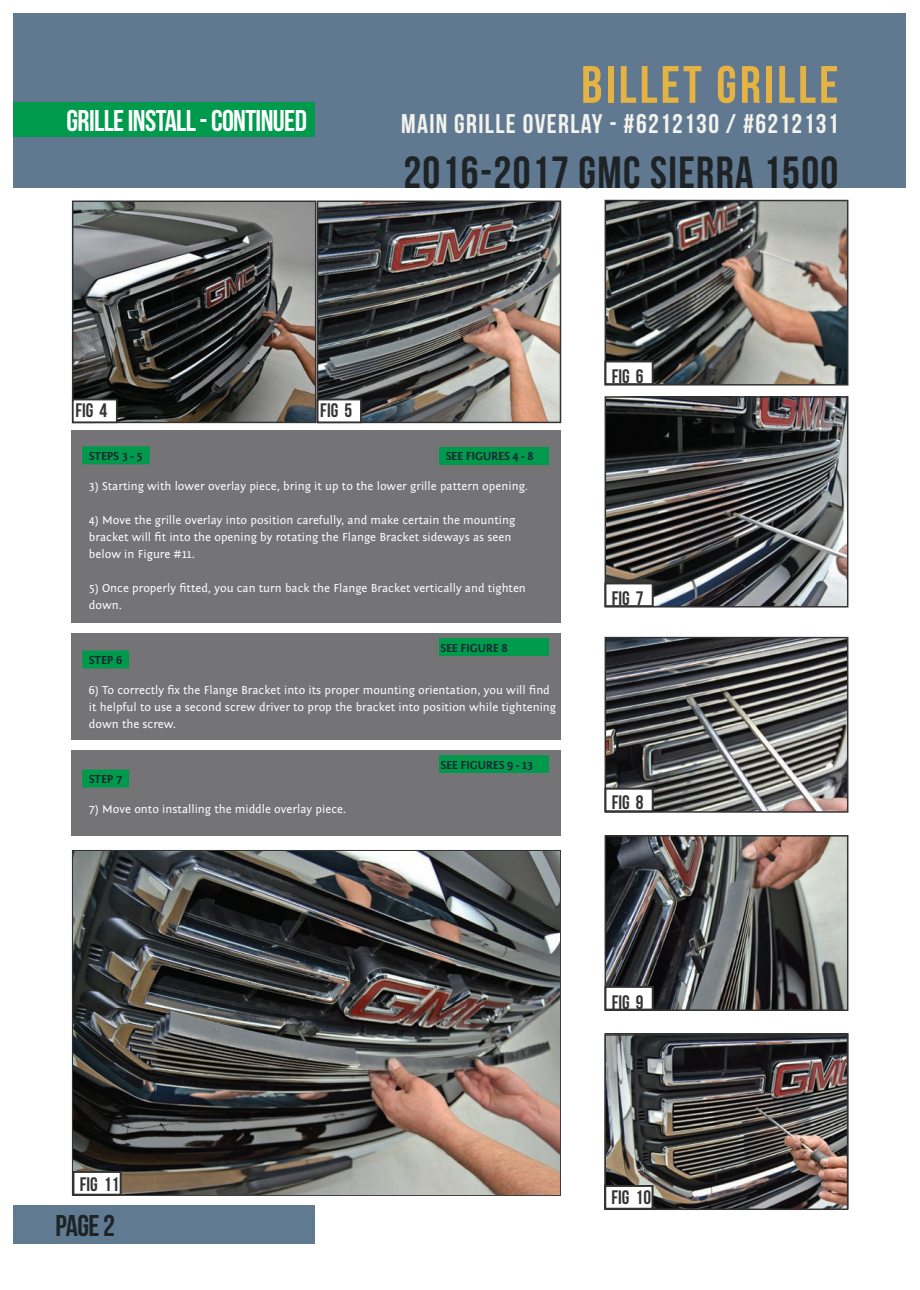
<style>
.page{position:relative;width:920px;height:1290px;background:#fff}
.page>*{position:absolute;margin:0;border:0;box-sizing:border-box;transform-origin:0 0}
.t1{font:52.5px "Bebas Neue";letter-spacing:.06em;color:#e5b244}
.t2{font:45px "Bebas Neue";letter-spacing:.03em;color:#1e2326}
.t3{font:30px "Bebas Neue";letter-spacing:-.02em;color:#fff}
.t4{font:30px "Bebas Neue";color:#1e2326}
.t5{font:27px "Bebas Neue";letter-spacing:.05em;color:#f3f3ed}
.t6{font:19.5px "Bebas Neue";color:#323332}
.t7{font:12px/17px "Fontin Sans";color:#fff}
.t8{font:700 12px "Fontin Sans";letter-spacing:-.02em;color:#182631}
</style>
<div class="page">
<div style="left:14px;top:1205px;width:301px;height:39px;background:#607a91"></div>
<img style="left:75px;top:201px;width:242px;height:221px">
<div style="left:72px;top:201px;width:244px;height:222px;border:2px solid #323332"></div>
<div style="left:73px;top:400px;width:44px;height:22px;background:#fff"></div>
<div style="left:72px;top:399px;width:46px;height:24px;border:2px solid #323332"></div>
<img style="left:320px;top:204px;width:238px;height:216px">
<div style="left:317px;top:201px;width:244px;height:222px;border:2px solid #323332"></div>
<div style="left:318px;top:400px;width:43px;height:22px;background:#fff"></div>
<div style="left:317px;top:399px;width:45px;height:24px;border:2px solid #323332"></div>
<img style="left:608px;top:203px;width:237px;height:180px">
<div style="left:605px;top:200px;width:243px;height:186px;border:2px solid #323332"></div>
<div style="left:605px;top:361px;width:48px;height:24px;background:#fff"></div>
<div style="left:605px;top:361px;width:48px;height:24px;border:2px solid #323332"></div>
<img style="left:608px;top:399px;width:237px;height:205px">
<div style="left:605px;top:396px;width:243px;height:211px;border:2px solid #323332"></div>
<div style="left:605px;top:583px;width:48px;height:24px;background:#fff"></div>
<div style="left:605px;top:582px;width:48px;height:25px;border:2px solid #323332"></div>
<img style="left:608px;top:640px;width:237px;height:170px">
<div style="left:605px;top:637px;width:243px;height:176px;border:2px solid #323332"></div>
<div style="left:605px;top:788px;width:48px;height:24px;background:#fff"></div>
<div style="left:605px;top:788px;width:48px;height:24px;border:2px solid #323332"></div>
<img style="left:608px;top:838px;width:237px;height:170px">
<div style="left:605px;top:835px;width:243px;height:176px;border:2px solid #323332"></div>
<div style="left:605px;top:986px;width:48px;height:24px;background:#fff"></div>
<div style="left:605px;top:986px;width:48px;height:24px;border:2px solid #323332"></div>
<img style="left:607px;top:1037px;width:238px;height:170px">
<div style="left:604px;top:1034px;width:244px;height:176px;border:2px solid #323332"></div>
<div style="left:605px;top:1185px;width:48px;height:24px;background:#fff"></div>
<div style="left:604px;top:1185px;width:49px;height:24px;border:2px solid #323332"></div>
<img style="left:73px;top:851px;width:486px;height:344px">
<div style="left:73px;top:1171px;width:48px;height:24px;background:#fff"></div>
<div style="left:73px;top:1171px;width:49px;height:24px;border:2px solid #323332"></div>
<div style="left:72px;top:430px;width:489px;height:192px;background:#747375"></div>
<div style="left:72px;top:633px;width:489px;height:106px;background:#747375"></div>
<div style="left:72px;top:750px;width:489px;height:85px;background:#747375"></div>
<div style="left:82px;top:446px;width:68px;height:18px;background:#009a4d"></div>
<div style="left:82px;top:650px;width:47px;height:18px;background:#009a4d"></div>
<div style="left:82px;top:769px;width:47px;height:18px;background:#009a4d"></div>
<div style="left:439px;top:447px;width:109px;height:18px;background:#009a4d"></div>
<div style="left:439px;top:638px;width:109px;height:18px;background:#009a4d"></div>
<div style="left:439px;top:755px;width:109px;height:18px;background:#009a4d"></div>
<div style="left:14px;top:14px;width:892px;height:174px;background:#607991"></div>
<div style="left:14px;top:103px;width:301px;height:34px;background:#009a4d"></div>
<h3 class="t3" style="left:67px;top:104px;width:242px">GRILLE INSTALL - CONTINUED</h3>
<h1 class="t1" style="left:581px;top:56px;width:259px">BILLET GRILLE</h1>
<h3 class="t5" style="left:401px;top:108px;width:439px">MAIN GRILLE OVERLAY - #6212130 / #6212131</h3>
<h2 class="t2" style="left:403px;top:148px;width:437px">2016-2017 GMC SIERRA 1500</h2>
<h3 class="t6" style="left:75px;top:400px;width:33px">FIG 4</h3>
<h3 class="t6" style="left:320px;top:400px;width:33px">FIG 5</h3>
<h3 class="t6" style="left:612px;top:366px;width:33px">FIG 6</h3>
<p class="t8" style="left:89px;top:449px;width:55px">STEPS 3 - 5</p>
<p class="t7" style="left:89px;top:477px;width:441px">3) Starting with lower overlay piece, bring it up to the lower grille pattern opening.</p>
<p class="t7" style="left:89px;top:512px;width:428px">4) Move the grille overlay into position carefully, and make certain the mounting bracket will fit into the opening by rotating the Flange Bracket sideways as seen below in Figure #11.</p>
<p class="t7" style="left:89px;top:580px;width:438px">5) Once properly fitted, you can turn back the Flange Bracket vertically and tighten down.</p>
<p class="t8" style="left:446px;top:450px;width:89px">SEE FIGURES 4 - 8</p>
<p class="t8" style="left:440px;top:641px;width:69px">SEE FIGURE 8</p>
<p class="t8" style="left:89px;top:654px;width:35px">STEP 6</p>
<p class="t7" style="left:89px;top:682px;width:469px">6) To correctly fix the Flange Bracket into its proper mounting orientation, you will find it helpful to use a second screw driver to prop the bracket into position while tightening down the screw.</p>
<p class="t8" style="left:89px;top:773px;width:35px">STEP 7</p>
<p class="t7" style="left:89px;top:801px;width:259px">7) Move onto installing the middle overlay piece.</p>
<p class="t8" style="left:440px;top:758px;width:94px">SEE FIGURES 9 - 13</p>
<h3 class="t6" style="left:612px;top:587px;width:33px">FIG 7</h3>
<h3 class="t6" style="left:612px;top:791px;width:33px">FIG 8</h3>
<h3 class="t6" style="left:80px;top:1174px;width:41px">FIG 11</h3>
<h3 class="t4" style="left:56px;top:1209px;width:61px">PAGE 2</h3>
<h3 class="t6" style="left:612px;top:991px;width:33px">FIG 9</h3>
<h3 class="t6" style="left:612px;top:1187px;width:33px">FIG 9</h3>
<h3 class="t6" style="left:636px;top:1187px;width:17px">10</h3>
</div>
